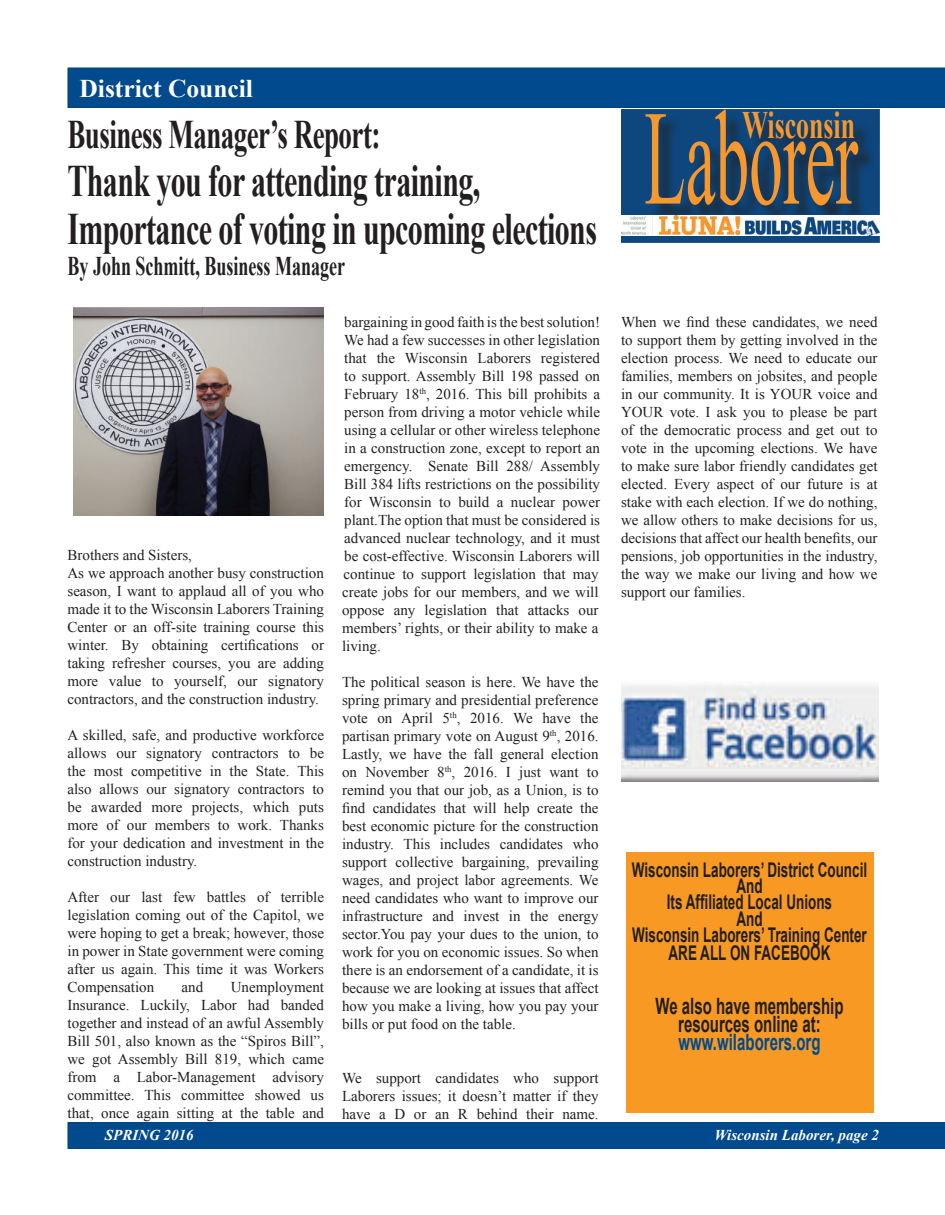
<style>
.page{position:relative;width:945px;height:1215px;background:#fff}
.page>*{position:absolute;margin:0;border:0;box-sizing:border-box;transform-origin:0 0}
.t1{font:135px "Times New Roman";color:#f7982f;scale:.5 1}
.t2{font:700 45px/48px "Times New Roman";letter-spacing:-.02em;color:#231f20;scale:.67 1}
.t3{font:700 40.5px "Times New Roman";letter-spacing:-.02em;color:#231f20;scale:.67 1}
.t4{font:700 38.85px "Times New Roman";color:#f7982f;scale:.67 1}
.t5{font:700 27px "Times New Roman";color:#231f20;scale:.67 1}
.t6{font:700 25.5px "Times New Roman";color:#fff}
.t7{font:700 22.5px/18px "Arial";color:#231f20;text-align:center;scale:.67 1}
.t8{font:700 22.5px "Arial";color:#004a8d;scale:.67 1}
.t9{font:700 20.25px/16.2px "Arial";color:#231f20;text-align:center;scale:.67 1}
.t10{font:15px/18px "Times New Roman";color:#231f20;text-align:justify}
.t11{font:italic 700 15px "Times New Roman";color:#fff}
</style>
<div class="page">
<div style="left:68px;top:68px;width:877px;height:40px;background:#004a8d"></div>
<svg style="left:68px;top:1122px;width:877px;height:27px;background:#00498b"></svg>
<img style="left:74px;top:307px;width:250px;height:209px">
<div style="left:621px;top:109px;width:259px;height:134px;background:#0d477e;border:1px solid #0d477e"></div>
<div style="left:649px;top:113px;width:227px;height:110px;background:#231f20;opacity:.75"></div>
<img style="left:621px;top:216px;width:259px;height:19px">
<div style="left:626px;top:853px;width:247px;height:260px;background:#f79923"></div>
<img style="left:621px;top:683px;width:258px;height:98px">
<h3 class="t6" style="left:80px;top:71px;width:175px">District Council</h3>
<h3 class="t3" style="left:68px;top:107px;width:469px">Business Manager’s Report:</h3>
<h2 class="t2" style="left:68px;top:156px;width:792px">Thank you for attending training,<br>Importance of voting in upcoming elections</h2>
<h3 class="t5" style="left:68px;top:247px;width:416px">By John Schmitt, Business Manager</h3>
<p class="t10" style="left:68px;top:546px;width:258px;text-align:left">Brothers and Sisters,<br>As we approach another busy construction season, I want to applaud all of you who made it to the Wisconsin Laborers Training Center or an off-site training course this winter. By obtaining certifications or taking refresher courses, you are adding more value to yourself, our signatory contractors, and the construction industry.</p>
<p class="t10" style="left:68px;top:726px;width:258px">A skilled, safe, and productive workforce allows our signatory contractors to be the most competitive in the State. This also allows our signatory contractors to be awarded more projects, which puts more of our members to work. Thanks for your dedication and investment in the construction industry.</p>
<p class="t10" style="left:68px;top:888px;width:258px">After our last few battles of terrible legislation coming out of the Capitol, we were hoping to get a break; however, those in power in State government were coming after us again. This time it was Workers Compensation</p>
<p class="t10" style="left:68px;top:978px;width:258px;text-indent:163px">Unemployment Insurance. Luckily, Labor had banded together and instead of an awful Assembly Bill 501, also known as the “Spiros Bill”, we got Assembly Bill 819, which came from a Labor-Management advisory committee. This committee showed us that, once again sitting at the table and</p>
<p class="t10" style="left:182px;top:978px;width:23px">and</p>
<p class="t10" style="left:342px;top:313px;width:260px">bargaining in good faith is the best solution!<br>We had a few successes in other legislation that the Wisconsin Laborers registered to support. Assembly Bill 198 passed on February 18<sup>th</sup>, 2016. This bill prohibits a person from driving a motor vehicle while using a cellular or other wireless telephone in a construction zone, except to report an emergency. Senate Bill 288/ Assembly Bill 384 lifts restrictions on the possibility for Wisconsin to build a nuclear power plant.The option that must be considered is advanced nuclear technology, and it must be cost-effective. Wisconsin Laborers will continue to support legislation that may create jobs for our members, and we will oppose any legislation that attacks our members’ rights, or their ability to make a living.</p>
<p class="t10" style="left:342px;top:673px;width:258px">The political season is here. We have the spring primary and presidential preference vote on April 5<sup>th</sup>, 2016. We have the partisan primary vote on August 9<sup>th</sup>, 2016.<br>Lastly, we have the fall general election on November 8<sup>th</sup>, 2016. I just want to remind you that our job, as a Union, is to find candidates that will help create the best economic picture for the construction industry. This includes candidates who support collective bargaining, prevailing wages, and project labor agreements. We need candidates who want to improve our infrastructure and invest in the energy sector.You pay your dues to the union, to work for you on economic issues. So when there is an endorsement of a candidate, it is because we are looking at issues that affect how you make a living, how you pay your bills or put food on the table.</p>
<p class="t10" style="left:342px;top:1069px;width:258px">We support candidates who support Laborers issues; it doesn’t matter if they have a D or an R behind their name.</p>
<h1 class="t1" style="left:644px;top:68px;width:429px">Laborer</h1>
<h3 class="t4" style="left:742px;top:98px;width:170px">Wisconsin</h3>
<p class="t10" style="left:621px;top:313px;width:258px">When we find these candidates, we need to support them by getting involved in the election process. We need to educate our families, members on jobsites, and people in our community. It is YOUR voice and YOUR vote. I ask you to please be part of the democratic process and get out to vote in the upcoming elections. We have to make sure labor friendly candidates get elected. Every aspect of our future is at stake with each election. If we do nothing, we allow others to make decisions for us, decisions that affect our health benefits, our pensions, job opportunities in the industry, the way we make our living and how we support our families.</p>
<h3 class="t9" style="left:632px;top:862px;width:353px">Wisconsin Laborers’ District Council<br>And<br>Its Affiliated Local Unions<br>And<br>Wisconsin Laborers’ Training Center</h3>
<h3 class="t9" style="left:669px;top:945px;width:243px">ARE ALL ON FACEBOOK</h3>
<h3 class="t7" style="left:655px;top:998px;width:282px">We also have membership resources online at:</h3>
<h3 class="t8" style="left:679px;top:1027px;width:213px">www.wilaborers.org</h3>
<p class="t11" style="left:105px;top:1125px;width:90px">SPRING 2016</p>
<p class="t11" style="left:715px;top:1125px;width:166px">Wisconsin Laborer, page 2</p>
</div>
